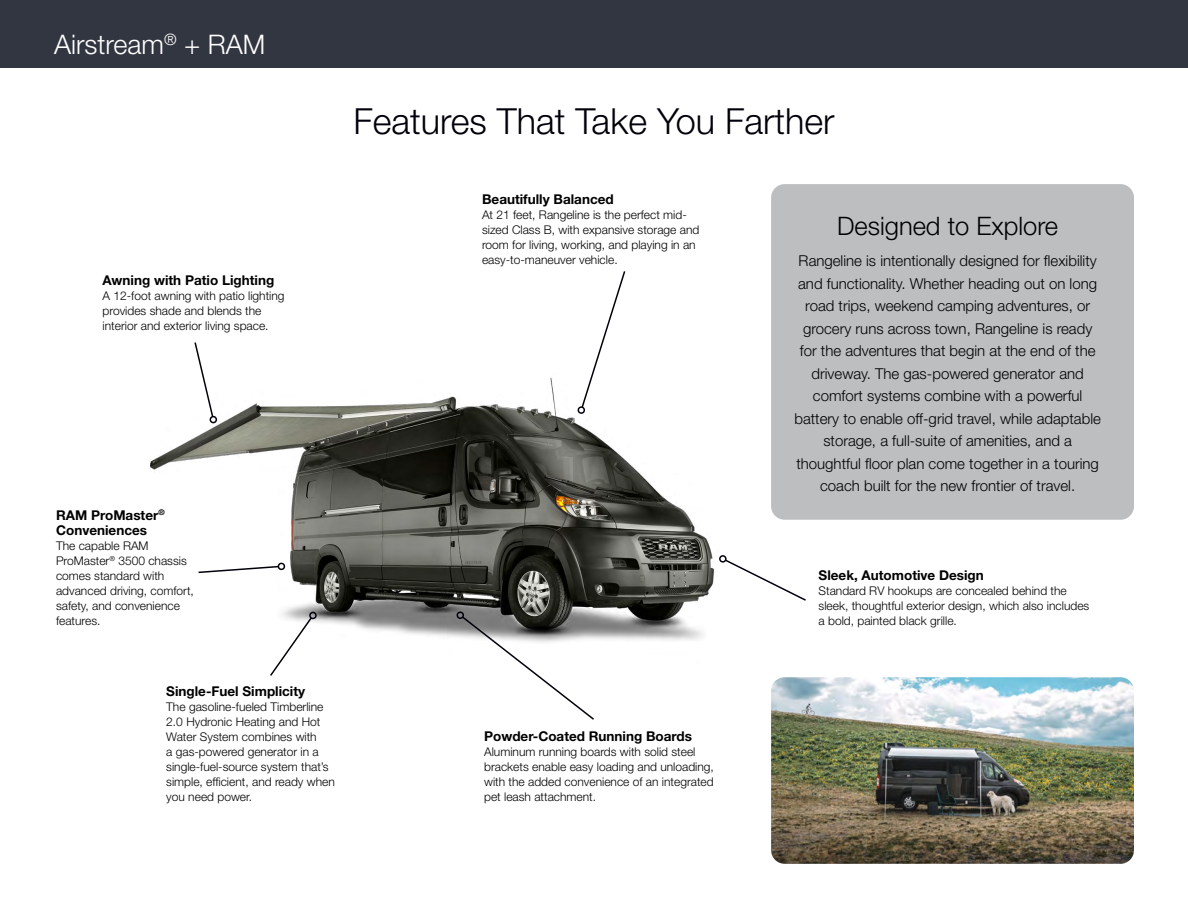
<style>
.page{position:relative;width:1188px;height:918px;background:#fff}
.page>*{position:absolute;margin:0;border:0;box-sizing:border-box;transform-origin:0 0}
.t1{font:300 36px "Helvetica Neue LT Std";color:#00000a}
.t2{font:300 27px "Helvetica Neue LT Std";color:#fff}
.t3{font:300 25.5px "Helvetica Neue LT Std";color:#000}
.t4{font:300 15px/22.5px "Helvetica Neue LT Std";color:#000;text-align:center}
.t5{font:700 13.5px/15px "Helvetica Neue LT Std";color:#000}
.t6{font:300 12px/15px "Helvetica Neue LT Std";color:#000}
</style>
<div class="page">
<div style="left:771px;top:184px;width:363px;height:336px;background:#bcbec0;border-radius:14px"></div>
<div style="left:0;top:0;width:1188px;height:68px;background:#323641"></div>
<img style="left:150px;top:378px;width:571px;height:262px">
<svg style="left:269px;top:616px;width:44px;height:60px"></svg>
<div style="left:309px;top:612px;width:8px;height:7px;border:2px solid #00000a;border-radius:50%"></div>
<svg style="left:193px;top:342px;width:21px;height:76px"></svg>
<div style="left:210px;top:416px;width:7px;height:7px;border:2px solid #00000a;border-radius:50%"></div>
<svg style="left:197px;top:562px;width:90px;height:12px"></svg>
<svg style="left:457px;top:611px;width:139px;height:109px"></svg>
<svg style="left:726px;top:560px;width:80px;height:41px"></svg>
<div style="left:719px;top:555px;width:8px;height:8px;border:2px solid #00000a;border-radius:50%"></div>
<svg style="left:578px;top:271px;width:49px;height:144px"></svg>
<img style="left:771px;top:677px;width:363px;height:187px">
<h2 class="t2" style="left:54px;top:28px;width:213px">Airstream<sup>®</sup> + RAM</h2>
<h1 class="t1" style="left:354px;top:100px;width:482px">Features That Take You Farther</h1>
<p class="t5" style="left:103px;top:272px;width:173px">Awning with Patio Lighting</p>
<p class="t6" style="left:103px;top:288px;width:184px">A 12-foot awning with patio lighting provides shade and blends the interior and exterior living space.</p>
<p class="t5" style="left:56px;top:507px;width:110px">RAM ProMaster<sup>®<br></sup>Conveniences</p>
<p class="t6" style="left:56px;top:538px;width:139px">The capable RAM<br>ProMaster<sup>®</sup> 3500 chassis comes standard with advanced driving, comfort, safety, and convenience features.</p>
<p class="t5" style="left:166px;top:683px;width:140px">Single-Fuel Simplicity</p>
<p class="t6" style="left:166px;top:699px;width:170px">The gasoline-fueled Timberline<br>2.0 Hydronic Heating and Hot<br>Water System combines with<br>a gas-powered generator in a single-fuel-source system that’s simple, efficient, and ready when you need power.</p>
<p class="t5" style="left:482px;top:191px;width:133px">Beautifully Balanced</p>
<p class="t6" style="left:482px;top:207px;width:219px">At 21 feet, Rangeline is the perfect mid&shy;sized Class B, with expansive storage and room for living, working, and playing in an easy-to-maneuver vehicle.</p>
<p class="t5" style="left:484px;top:728px;width:210px">Powder-Coated Running Boards</p>
<p class="t6" style="left:484px;top:744px;width:231px">Aluminum running boards with solid steel brackets enable easy loading and unloading, with the added convenience of an integrated pet leash attachment.</p>
<h3 class="t3" style="left:837px;top:210px;width:223px">Designed to Explore</h3>
<p class="t4" style="left:794px;top:249px;width:308px">Rangeline is intentionally designed for flexibility and functionality. Whether heading out on long road trips, weekend camping adventures, or grocery runs across town, Rangeline is ready for the adventures that begin at the end of the driveway. The gas-powered generator and comfort systems combine with a powerful battery to enable off-grid travel, while adaptable storage, a full-suite of amenities, and a thoughtful floor plan come together in a touring coach built for the new frontier of travel.</p>
<p class="t5" style="left:819px;top:567px;width:167px">Sleek, Automotive Design</p>
<p class="t6" style="left:819px;top:583px;width:272px">Standard RV hookups are concealed behind the sleek, thoughtful exterior design, which also includes a bold, painted black grille.</p>
</div>
